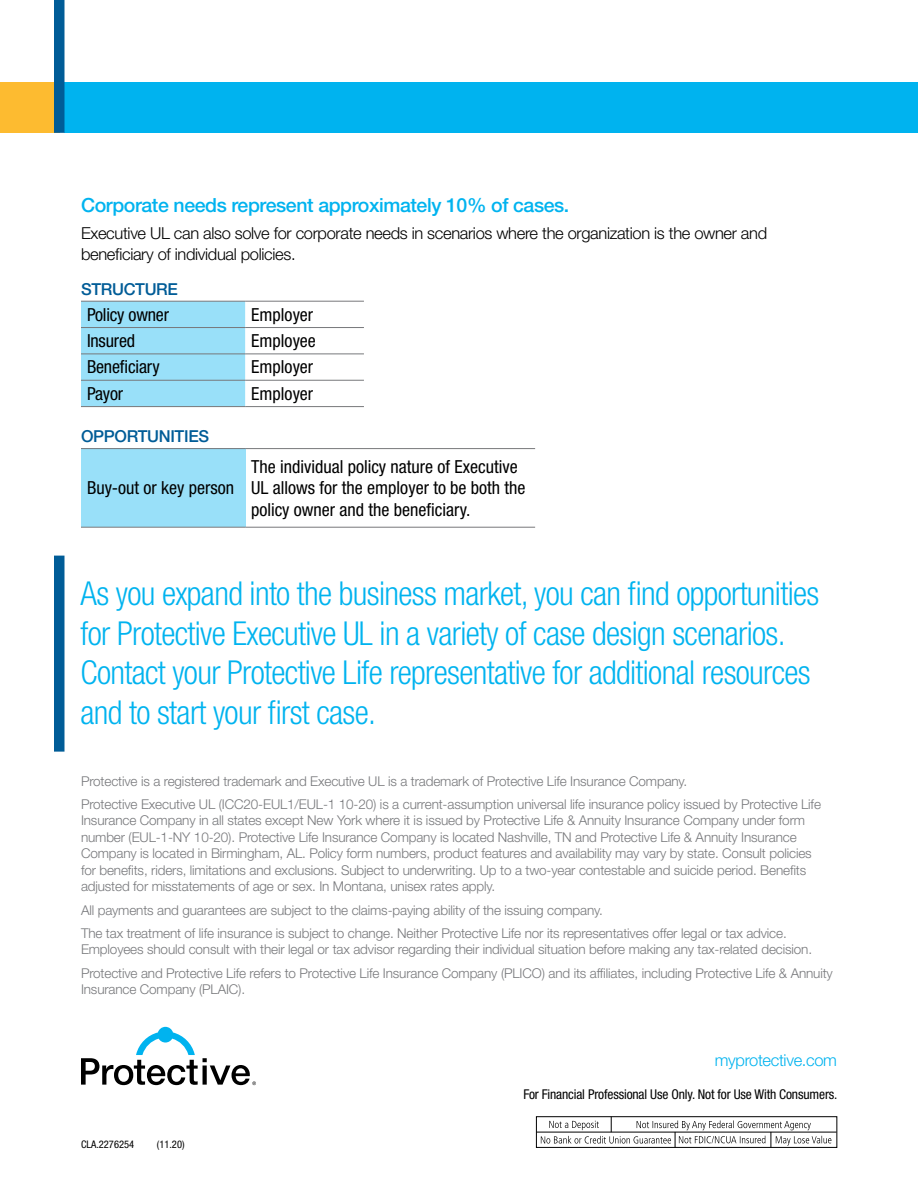
<style>
.page{position:relative;width:918px;height:1188px;background:#fff}
.page>*{position:absolute;margin:0;border:0;box-sizing:border-box;transform-origin:0 0}
.t1{font:300 condensed 33px/39.6px "Helvetica Neue LT Std";letter-spacing:-.02em;color:#00b3ef}
.t2{font:500 19.5px "Helvetica Neue LT Std";letter-spacing:-.02em;color:#00b3ef}
.t3{font:condensed 18px/21.6px "Helvetica Neue LT Std";color:#000}
.t4{font:300 16.5px/21px "Helvetica Neue LT Std";letter-spacing:-.02em;color:#000}
.t5{font:500 16.5px "Helvetica Neue LT Std";letter-spacing:-.02em;color:#005c97}
.t6{font:300 16.5px "Helvetica Neue LT Std";letter-spacing:-.02em;color:#00b3ef}
.t7{font:300 13.5px/16.5px "Helvetica Neue LT Std";letter-spacing:-.01em;color:#77787b}
.t8{font:condensed 13.5px "Helvetica Neue LT Std";letter-spacing:-.01em;color:#000}
.t9{font:condensed 10.5px "Helvetica Neue LT Std";color:#000}
</style>
<div class="page">
<div style="left:64px;top:83px;width:854px;height:50px;background:#00b3ef"></div>
<div style="left:0;top:83px;width:59px;height:50px;background:#fdbb30"></div>
<div style="left:54px;top:0;width:10px;height:133px;background:#005c97"></div>
<div style="left:536px;top:1117px;width:301px;height:31px;border:1px solid #000"></div>
<hr style="left:536px;top:1132px;width:301px;height:1px;background:#000">
<svg style="left:541px;top:1117px;width:290px;height:30px"></svg>
<div style="left:54px;top:556px;width:10px;height:196px;background:#005c97"></div>
<svg style="left:81px;top:1027px;width:175px;height:58px"></svg>
<div style="left:81px;top:302px;width:164px;height:104px;background:#99e0f9"></div>
<hr style="left:81px;top:327px;width:164px;height:1px;background:#77787b">
<hr style="left:245px;top:327px;width:119px;height:1px;background:#77787b">
<hr style="left:81px;top:354px;width:164px;height:1px;background:#77787b">
<hr style="left:245px;top:354px;width:119px;height:1px;background:#77787b">
<hr style="left:81px;top:380px;width:164px;height:1px;background:#77787b">
<hr style="left:245px;top:380px;width:119px;height:1px;background:#77787b">
<hr style="left:81px;top:301px;width:164px;height:1px;background:#77787b">
<hr style="left:245px;top:301px;width:119px;height:1px;background:#77787b">
<hr style="left:81px;top:406px;width:164px;height:1px;background:#77787b">
<hr style="left:245px;top:406px;width:119px;height:1px;background:#77787b">
<div style="left:81px;top:449px;width:164px;height:78px;background:#99e0f9"></div>
<hr style="left:81px;top:448px;width:164px;height:1px;background:#77787b">
<hr style="left:245px;top:448px;width:290px;height:1px;background:#77787b">
<hr style="left:81px;top:527px;width:164px;height:1px;background:#77787b">
<hr style="left:245px;top:527px;width:290px;height:1px;background:#77787b">
<h2 class="t2" style="left:81px;top:193px;width:490px">Corporate needs represent approximately 10% of cases.</h2>
<p class="t4" style="left:81px;top:223px;width:688px">Executive UL can also solve for corporate needs in scenarios where the organization is the owner and beneficiary of individual policies.</p>
<p class="t5" style="left:81px;top:279px;width:98px">STRUCTURE</p>
<h3 class="t3" style="left:87px;top:304px;width:84px">Policy owner</h3>
<h3 class="t3" style="left:251px;top:304px;width:64px">Employer</h3>
<h3 class="t3" style="left:87px;top:330px;width:50px">Insured</h3>
<h3 class="t3" style="left:251px;top:330px;width:66px">Employee</h3>
<h3 class="t3" style="left:87px;top:356px;width:74px">Beneficiary</h3>
<h3 class="t3" style="left:251px;top:356px;width:64px">Employer</h3>
<h3 class="t3" style="left:87px;top:383px;width:38px">Payor</h3>
<h3 class="t3" style="left:251px;top:383px;width:64px">Employer</h3>
<p class="t5" style="left:81px;top:427px;width:130px">OPPORTUNITIES</p>
<h3 class="t3" style="left:87px;top:477px;width:149px">Buy-out or key person</h3>
<h3 class="t3" style="left:251px;top:455px;width:276px">The individual policy nature of Executive<br>UL allows for the employer to be both the policy owner and the beneficiary.</h3>
<h1 class="t1" style="left:81px;top:573px;width:740px">As you expand into the business market, you can find opportunities for Protective Executive UL in a variety of case design scenarios.<br>Contact your Protective Life representative for additional resources and to start your first case.</h1>
<p class="t7" style="left:81px;top:769px;width:742px;line-height:23.2px">Protective is a registered trademark and Executive UL is a trademark of Protective Life Insurance Company.<br>Protective Executive UL (ICC20-EUL1/EUL-1 10-20) is a current-assumption universal life insurance policy issued by Protective Life</p>
<p class="t7" style="left:81px;top:812px;width:732px">Insurance Company in all states except New York where it is issued by Protective Life &amp; Annuity Insurance Company under form number (EUL-1-NY 10-20). Protective Life Insurance Company is located Nashville, TN and Protective Life &amp; Annuity Insurance Company is located in Birmingham, AL. Policy form numbers, product features and availability may vary by state. Consult policies for benefits, riders, limitations and exclusions. Subject to underwriting. Up to a two-year contestable and suicide period. Benefits adjusted for misstatements of age or sex. In Montana, unisex rates apply.</p>
<p class="t7" style="left:81px;top:898px;width:707px;line-height:23.2px">All payments and guarantees are subject to the claims-paying ability of the issuing company.<br>The tax treatment of life insurance is subject to change. Neither Protective Life nor its representatives offer legal or tax advice.</p>
<p class="t7" style="left:81px;top:938px;width:753px;line-height:23.2px">Employees should consult with their legal or tax advisor regarding their individual situation before making any tax-related decision.<br>Protective and Protective Life refers to Protective Life Insurance Company (PLICO) and its affiliates, including Protective Life &amp; Annuity</p>
<p class="t7" style="left:81px;top:981px;width:166px">Insurance Company (PLAIC).</p>
<p class="t9" style="left:81px;top:1138px;width:55px">CLA.2276254</p>
<p class="t9" style="left:157px;top:1138px;width:29px">(11.20)</p>
<p class="t6" style="left:715px;top:1050px;width:124px">myprotective.com</p>
<p class="t8" style="left:523px;top:1087px;width:316px">For Financial Professional Use Only. Not for Use With Consumers.</p>
</div>
